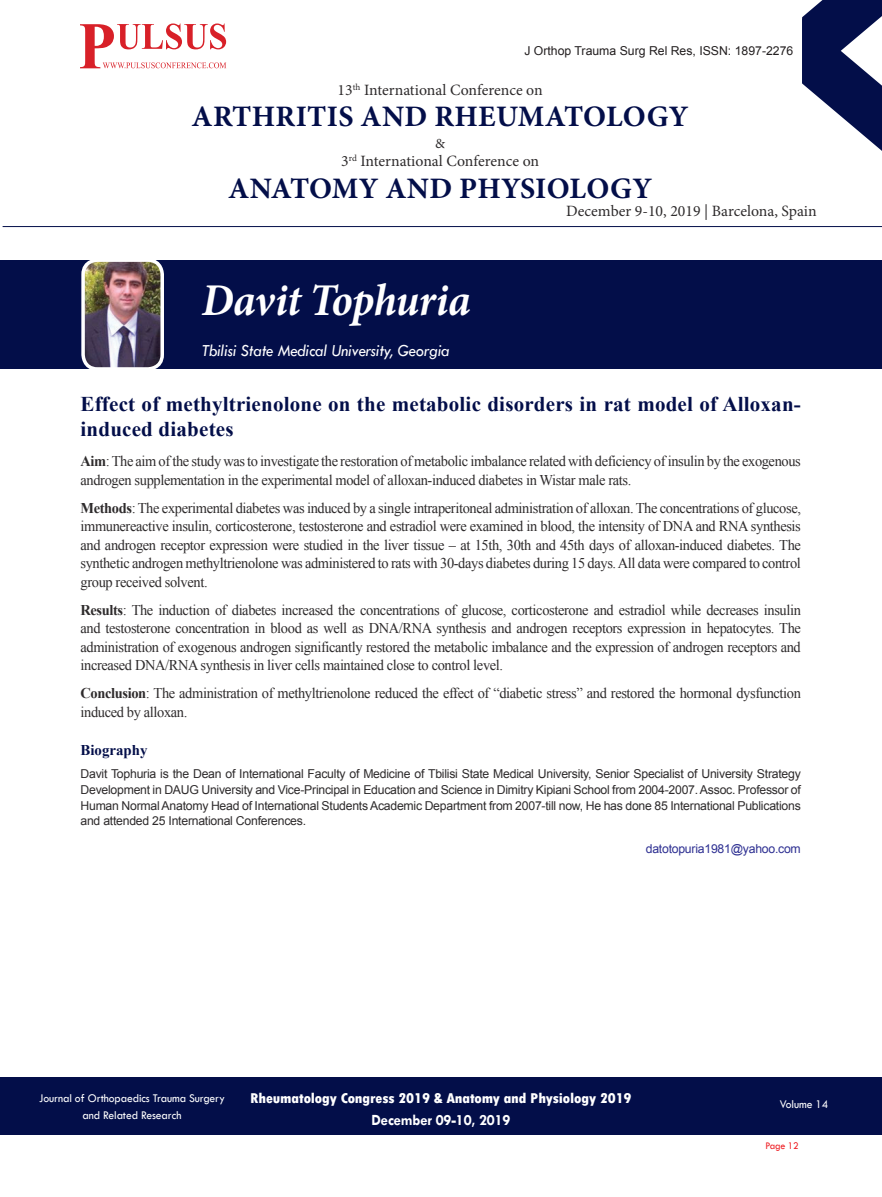
<style>
.page{position:relative;width:882px;height:1197px;background:#fff}
.page>*{position:absolute;margin:0;border:0;box-sizing:border-box;transform-origin:0 0}
.t1{font:italic 700 45.5px "Minion Pro";letter-spacing:-.015em;color:#fff;scale:.95 1}
.t2{font:700 29.75px "Minion Pro";letter-spacing:.01em;color:#030e49}
.t3{font:700 21px/24.5px "Times New Roman";letter-spacing:.01em;color:#030e49}
.t4{font:italic 17.5px "Tw Cen";letter-spacing:-.01em;color:#fff;scale:.95 1}
.t5{font:15.75px "Minion Pro";color:#2e2b2c}
.t6{font:700 15.75px "Tw Cen";letter-spacing:-.01em;color:#fff;scale:.95 1}
.t7{font:14.88px/18.4px "Times New Roman";letter-spacing:-.025em;color:#2e2b2c}
.t8{font:800 condensed 14.88px "Tw Cen";letter-spacing:-.01em;color:#fff;scale:1.1 1}
.t9{font:700 14.88px "Times New Roman";color:#030e49}
.t10{font:14px "Minion Pro";color:#2e2b2c}
.t11{font:12.25px/15.8px "Arial";letter-spacing:-.02em;color:#2e2b2c;text-align:justify}
.t12{font:12.25px/16.8px "Tw Cen";letter-spacing:-.01em;color:#fff;text-align:center;scale:.95 1}
.t13{font:12.25px "Arial";color:#231f20}
.t14{font:12.25px "Arial";letter-spacing:-.02em;color:#2e3092}
.t15{font:10.5px "Tw Cen";letter-spacing:-.02em;color:#ee1d23;scale:.95 1}
.s1{font-weight:700}
</style>
<div class="page">
<div style="left:0;top:1077px;width:882px;height:58px;background:#030e49"></div>
<hr style="left:3px;top:226px;width:879px;height:1px;background:#030e49">
<img style="left:80px;top:23px;width:147px;height:46px">
<svg style="left:81px;top:24px;width:145px;height:44px"></svg>
<svg style="left:802px;top:0;width:80px;height:151px"></svg>
<div style="left:0;top:260px;width:882px;height:109px;background:#030e49"></div>
<img style="left:83px;top:260px;width:79px;height:109px;border-radius:14px">
<div style="left:81px;top:258px;width:83px;height:113px;border:4px solid #fff;border-radius:14px"></div>
<p class="t13" style="left:524px;top:44px;width:270px">J Orthop Trauma Surg Rel Res, ISSN: 1897-2276</p>
<p class="t5" style="left:338px;top:84px;width:207px">13<sup>th</sup> International Conference on</p>
<h2 class="t2" style="left:192px;top:105px;width:498px">ARTHRITIS AND RHEUMATOLOGY</h2>
<p class="t10" style="left:435px;top:138px;width:11px">&amp;</p>
<p class="t5" style="left:341px;top:155px;width:199px">3<sup>rd</sup> International Conference on</p>
<h2 class="t2" style="left:228px;top:177px;width:425px">ANATOMY AND PHYSIOLOGY</h2>
<h1 class="t1" style="left:202px;top:282px;width:284px">Davit Tophuria</h1>
<p class="t4" style="left:202px;top:341px;width:262px">Tbilisi State Medical University, Georgia</p>
<p class="t5" style="left:566px;top:205px;width:252px">December 9-10, 2019 | Barcelona, Spain</p>
<h3 class="t3" style="left:81px;top:392px;width:722px">Effect of methyltrienolone on the metabolic disorders in rat model of Alloxan&shy;induced diabetes</h3>
<p class="t7" style="left:81px;top:452px;width:722px"><span class="s1">Aim</span>: The aim of the study was to investigate the restoration of metabolic imbalance related with deficiency of insulin by the exogenous androgen supplementation in the experimental model of alloxan-induced diabetes in Wistar male rats.</p>
<p class="t7" style="left:81px;top:499px;width:722px;text-align:justify"><span class="s1">Methods</span>: The experimental diabetes was induced by a single intraperitoneal administration of alloxan. The concentrations of glucose, immunereactive insulin, corticosterone, testosterone and estradiol were examined in blood, the intensity of DNA and RNA synthesis and androgen receptor expression were studied in the liver tissue – at 15th, 30th and 45th days of alloxan-induced diabetes. The synthetic androgen methyltrienolone was administered to rats with 30-days diabetes during 15 days. All data were compared to control group received solvent.</p>
<p class="t7" style="left:81px;top:601px;width:722px;text-align:justify"><span class="s1">Results</span>: The induction of diabetes increased the concentrations of glucose, corticosterone and estradiol while decreases insulin and testosterone concentration in blood as well as DNA/RNA synthesis and androgen receptors expression in hepatocytes. The administration of exogenous androgen significantly restored the metabolic imbalance and the expression of androgen receptors and increased DNA/RNA synthesis in liver cells maintained close to control level.</p>
<p class="t7" style="left:81px;top:684px;width:722px"><span class="s1">Conclusion</span>: The administration of methyltrienolone reduced the effect of “diabetic stress” and restored the hormonal dysfunction induced by alloxan.</p>
<p class="t9" style="left:81px;top:742px;width:68px">Biography</p>
<p class="t11" style="left:81px;top:766px;width:722px">Davit Tophuria is the Dean of International Faculty of Medicine of Tbilisi State Medical University, Senior Specialist of University Strategy Development in DAUG University and Vice-Principal in Education and Science in Dimitry Kipiani School from 2004-2007. Assoc. Professor of Human Normal Anatomy Head of International Students Academic Department from 2007-till now, He has done 85 International Publications and attended 25 International Conferences.</p>
<p class="t14" style="left:646px;top:842px;width:156px">datotopuria1981@yahoo.com</p>
<p class="t12" style="left:39px;top:1090px;width:197px">Journal of Orthopaedics Trauma Surgery and Related Research</p>
<p class="t8" style="left:250px;top:1090px;width:348px">Rheumatology Congress 2019 &amp; Anatomy and Physiology 2019</p>
<p class="t6" style="left:372px;top:1112px;width:148px">December 09-10, 2019</p>
<p class="t12" style="left:780px;top:1096px;width:53px">Volume 14</p>
<p class="t15" style="left:765px;top:1140px;width:37px">Page 12</p>
</div>
